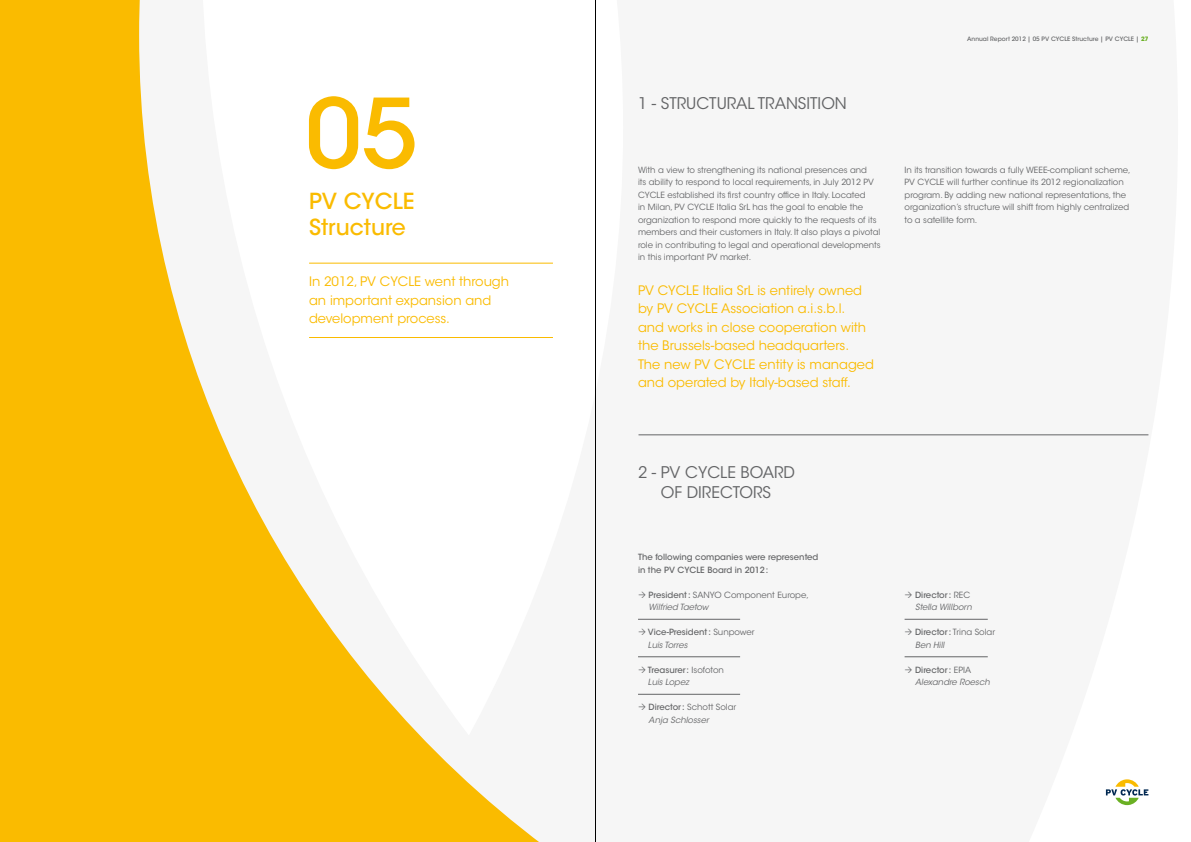
<style>
.page{position:relative;width:1191px;height:842px;background:#fff}
.page>*{position:absolute;margin:0;border:0;box-sizing:border-box;transform-origin:0 0}
.t1{font:500 95px "ITC Avant Garde Std";color:#fabb00}
.t2{font:500 22px/26.4px "ITC Avant Garde Std";color:#fabb00}
.t3{font:16px/19.2px "ITC Avant Garde Std";color:#646567}
.t4{font:13px/18.5px "ITC Avant Garde Std";color:#fabb00}
.t5{font:8.5px/12.5px "ITC Avant Garde Std";color:#646567}
.t6{font:500 8.5px/12.5px "ITC Avant Garde Std";color:#646567}
.t7{font:italic 8.5px/12.5px "ITC Avant Garde Std";color:#646567}
.t8{font:500 6px "ITC Avant Garde Std";color:#646567}
.s1{font-weight:700;color:#6ab023}
.s2{font-weight:500}
.s3{font-style:italic}
.s4{font-weight:400}
.s5{font-weight:400;font-style:italic}
.s6{font-weight:500;font-style:normal}
.s7{font-style:normal}
</style>
<div class="page">
<svg style="left:0;top:0;width:553px;height:842px"></svg>
<svg style="left:1106px;top:779px;width:42px;height:26px"></svg>
<hr style="left:309px;top:263px;width:244px;height:1px;background:#fabb00">
<hr style="left:309px;top:337px;width:244px;height:1px;background:#fabb00">
<hr style="left:638px;top:619px;width:102px;height:1px;background:#646567">
<hr style="left:638px;top:656px;width:102px;height:1px;background:#646567">
<hr style="left:638px;top:694px;width:102px;height:1px;background:#646567">
<hr style="left:904px;top:619px;width:83px;height:1px;background:#646567">
<hr style="left:904px;top:656px;width:83px;height:1px;background:#646567">
<hr style="left:638px;top:435px;width:510px;height:1px;background:#646567">
<hr style="left:595px;top:0;width:1px;height:842px;background:#000">
<h1 class="t1" style="left:305px;top:74px;width:114px">05</h1>
<h2 class="t2" style="left:309px;top:188px;width:107px">PV CYCLE<br>Structure</h2>
<h3 class="t4" style="left:309px;top:272px;width:201px">In 2012, PV CYCLE went through an important expansion and development process.</h3>
<h3 class="t3" style="left:638px;top:94px;width:42px">1 - Structural</h3>
<h3 class="t3" style="left:758px;top:94px;width:10px">transition</h3>
<p class="t5" style="left:638px;top:163px;width:244px">With a view to strengthening its national presences and<br>its ability to respond to local requirements, in July 2012 PV CYCLE established its first country office in Italy. Located<br>in Milan, PV CYCLE Italia SrL has the goal to enable the organization to respond more quickly to the requests of its members and their customers in Italy. It also plays a pivotal role in contributing to legal and operational developments in this important PV market.</p>
<h3 class="t4" style="left:638px;top:281px;width:237px">PV CYCLE Italia SrL is entirely owned by PV CYCLE Association a.i.s.b.l. and works in close cooperation with the Brussels-based headquarters.<br>The new PV CYCLE entity is managed and operated by Italy-based staff.</h3>
<p class="t8" style="left:967px;top:35px;width:183px">Annual Report 2012 | 05 PV CYCLE Structure | PV CYCLE | <span class="s1">27</span></p>
<p class="t5" style="left:904px;top:163px;width:227px">In its transition towards a fully WEEE-compliant scheme, PV CYCLE will further continue its 2012 regionalization program. By adding new national representations, the organization’s structure will shift from highly centralized to a satellite form.</p>
<h3 class="t3" style="left:661px;top:463px;width:101px;text-indent:-23px">2 - PV CYCLE Board of Directors</h3>
<p class="t6" style="left:638px;top:551px;width:182px">The following companies were represented in the PV CYCLE Board in 2012:</p>
<p class="t5" style="left:648px;top:588px;width:162px"><span class="s2">President:</span> SANYO Component Europe,<br><span class="s3">Wilfried Taetow</span></p>
<p class="t6" style="left:648px;top:626px;width:108px">Vice-President: <span class="s4">Sunpower<br></span><span class="s5">Luis Torres</span></p>
<p class="t6" style="left:648px;top:663px;width:78px">Treasurer: <span class="s4">Isofoton<br></span><span class="s5">Luis Lopez</span></p>
<p class="t7" style="left:648px;top:701px;width:89px"><span class="s6">Director:</span> <span class="s7">Schott Solar<br></span>Anja Schlosser</p>
<p class="t7" style="left:915px;top:588px;width:58px"><span class="s6">Director:</span> <span class="s7">REC<br></span>Stella Willborn</p>
<p class="t5" style="left:915px;top:626px;width:81px"><span class="s2">Director:</span> Trina Solar<br><span class="s3">Ben Hill</span></p>
<p class="t7" style="left:915px;top:663px;width:76px"><span class="s6">Director:</span> <span class="s7">EPIA<br></span>Alexandre Roesch</p>
</div>
